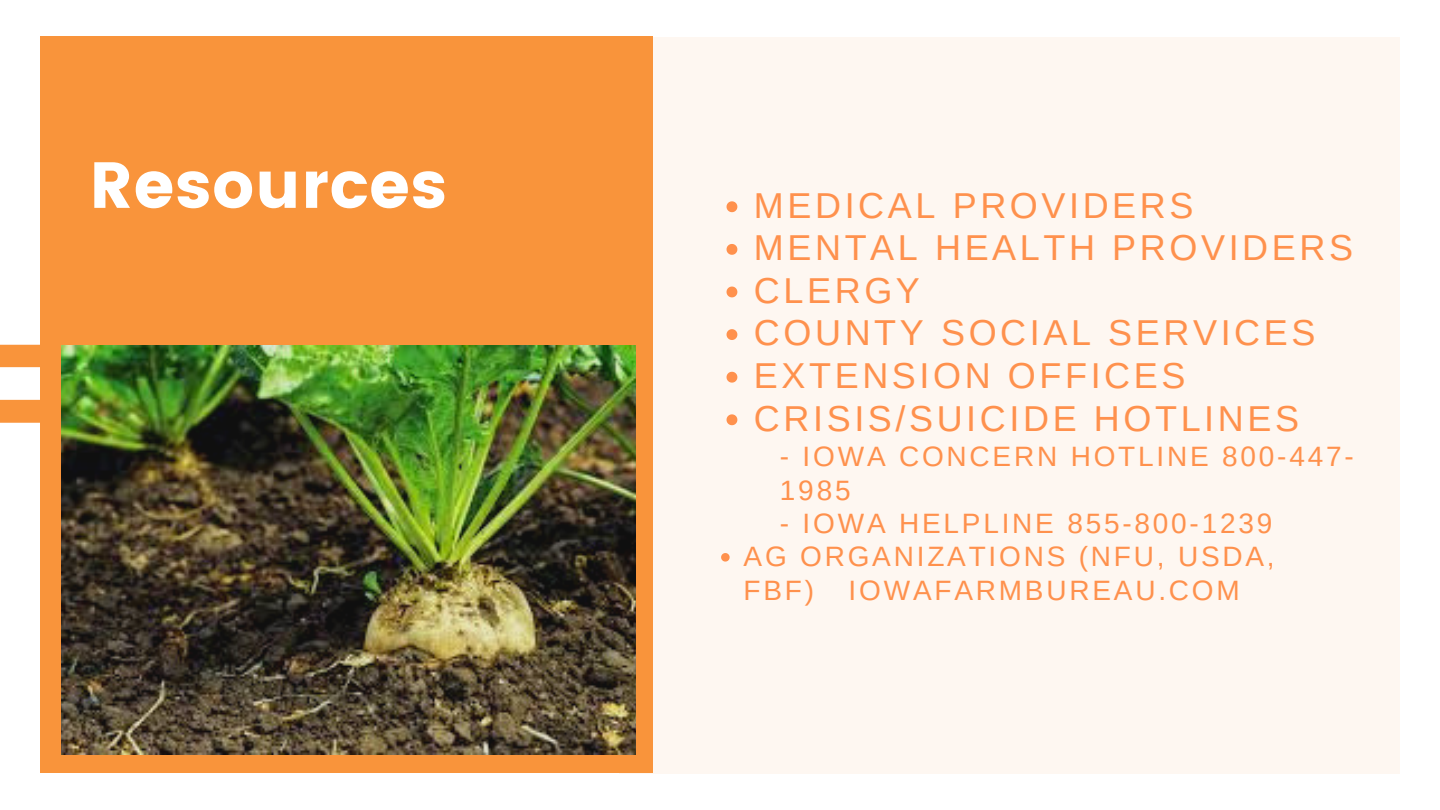
<style>
.page{position:relative;width:1440px;height:810px;background:#fff}
.page>*{position:absolute;margin:0;border:0;box-sizing:border-box;transform-origin:0 0}
.t1{font:65px "Poppins";letter-spacing:.01em;color:#fff}
.t2{font:36px/42.6px "Arimo";letter-spacing:.1em;color:#ff914d}
.t3{font:28px/33.3px "Arimo";letter-spacing:.1em;color:#ff914d}
</style>
<div class="page">
<div style="left:619px;top:37px;width:781px;height:736px;background:#fef7f1"></div>
<div style="left:40px;top:37px;width:613px;height:736px;background:#f9943b"></div>
<svg style="left:0;top:345px;width:110px;height:78px"></svg>
<img style="left:61px;top:346px;width:575px;height:408px">
<svg style="left:727px;top:201px;width:10px;height:11px"></svg>
<svg style="left:727px;top:244px;width:10px;height:11px"></svg>
<svg style="left:727px;top:287px;width:10px;height:10px"></svg>
<svg style="left:727px;top:329px;width:10px;height:11px"></svg>
<svg style="left:727px;top:372px;width:10px;height:11px"></svg>
<svg style="left:727px;top:414px;width:10px;height:11px"></svg>
<svg style="left:721px;top:553px;width:9px;height:9px"></svg>
<h1 class="t1" style="left:89px;top:147px;width:359px">Resources</h1>
<p class="t2" style="left:754px;top:184px;width:601px">MEDICAL PROVIDERS<br>MENTAL HEALTH PROVIDERS<br>CLERGY<br>COUNTY SOCIAL SERVICES<br>EXTENSION OFFICES<br>CRISIS/SUICIDE HOTLINES</p>
<p class="t3" style="left:780px;top:440px;width:575px">- IOWA CONCERN HOTLINE 800-447-<br>1985</p>
<p class="t3" style="left:744px;top:507px;width:533px;text-align:justify;text-indent:36px">- IOWA HELPLINE 855-800-1239<br>AG ORGANIZATIONS (NFU, USDA, FBF) IOWAFARMBUREAU.COM</p>
</div>
